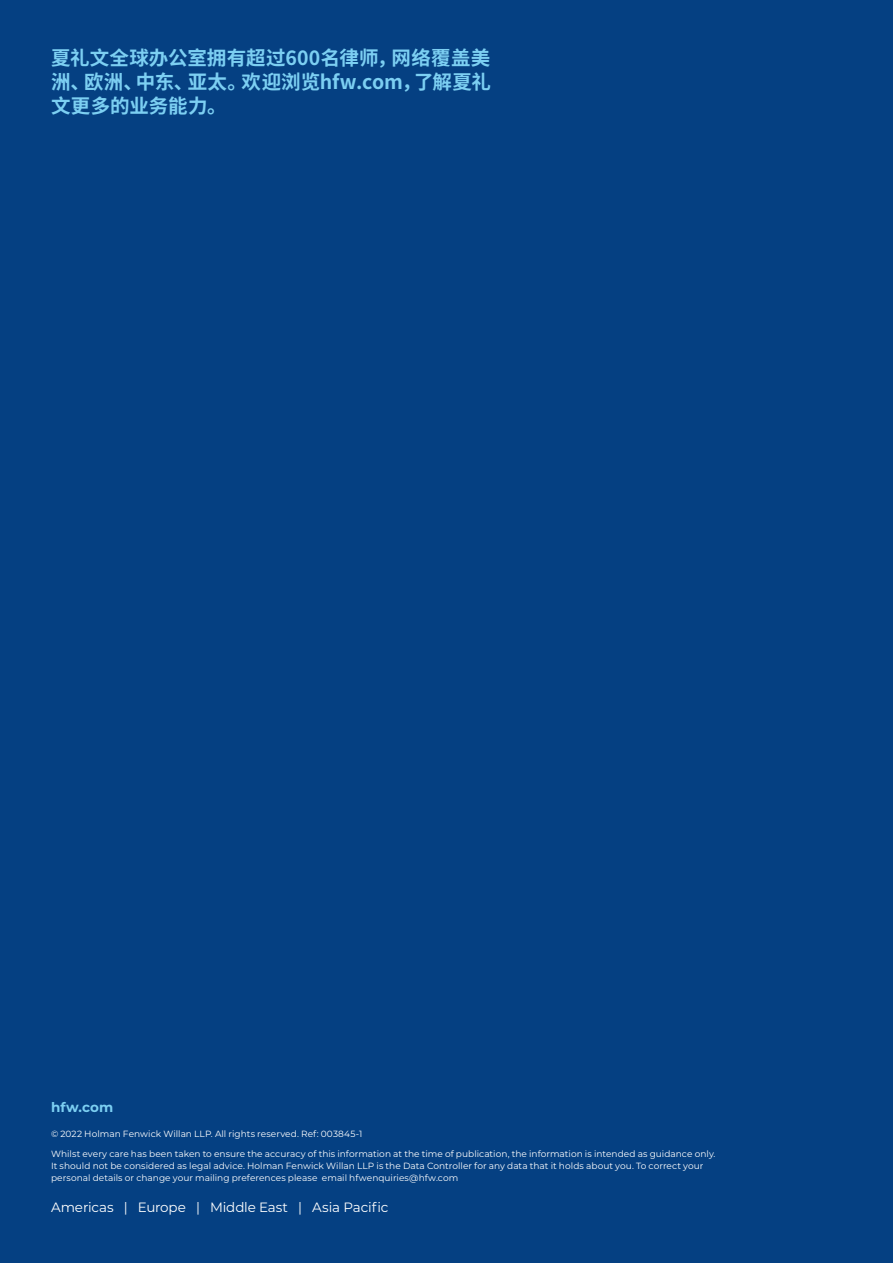
<style>
.page{position:relative;width:893px;height:1263px;background:#054082}
.page>*{position:absolute;margin:0;border:0;box-sizing:border-box;transform-origin:0 0}
.t1{font:700 19.5px/24px "Noto Sans CJ Ksc";letter-spacing:.005em;color:#7ccff2;text-align:justify}
.t2{font:13.5px "Montserrat";letter-spacing:-.01em;color:#fff}
.t3{font:700 13.5px "Montserrat";letter-spacing:.005em;color:#7ccff2}
.t4{font:9px/12px "Montserrat";letter-spacing:.005em;color:#fff}
</style>
<div class="page">
<h1 class="t1" style="left:51px;top:47px;width:441px">夏礼文全球办公室拥有超过600名律师，网络覆盖美洲、欧洲、中东、亚太。欢迎浏览hfw.com，了解夏礼文更多的业务能力。</h1>
<h2 class="t3" style="left:51px;top:1098px;width:64px">hfw.com</h2>
<p class="t4" style="left:51px;top:1127px;width:313px">© 2022 Holman Fenwick Willan LLP. All rights reserved. Ref: 003845-1</p>
<p class="t4" style="left:51px;top:1148px;width:666px">Whilst every care has been taken to ensure the accuracy of this information at the time of publication, the information is intended as guidance only.<br>It should not be considered as legal advice. Holman Fenwick Willan LLP is the Data Controller for any data that it holds about you. To correct your personal details or change your mailing preferences please email hfwenquiries@hfw.com</p>
<h2 class="t2" style="left:51px;top:1198px;width:339px">Americas | Europe | Middle East | Asia Pacific</h2>
</div>
